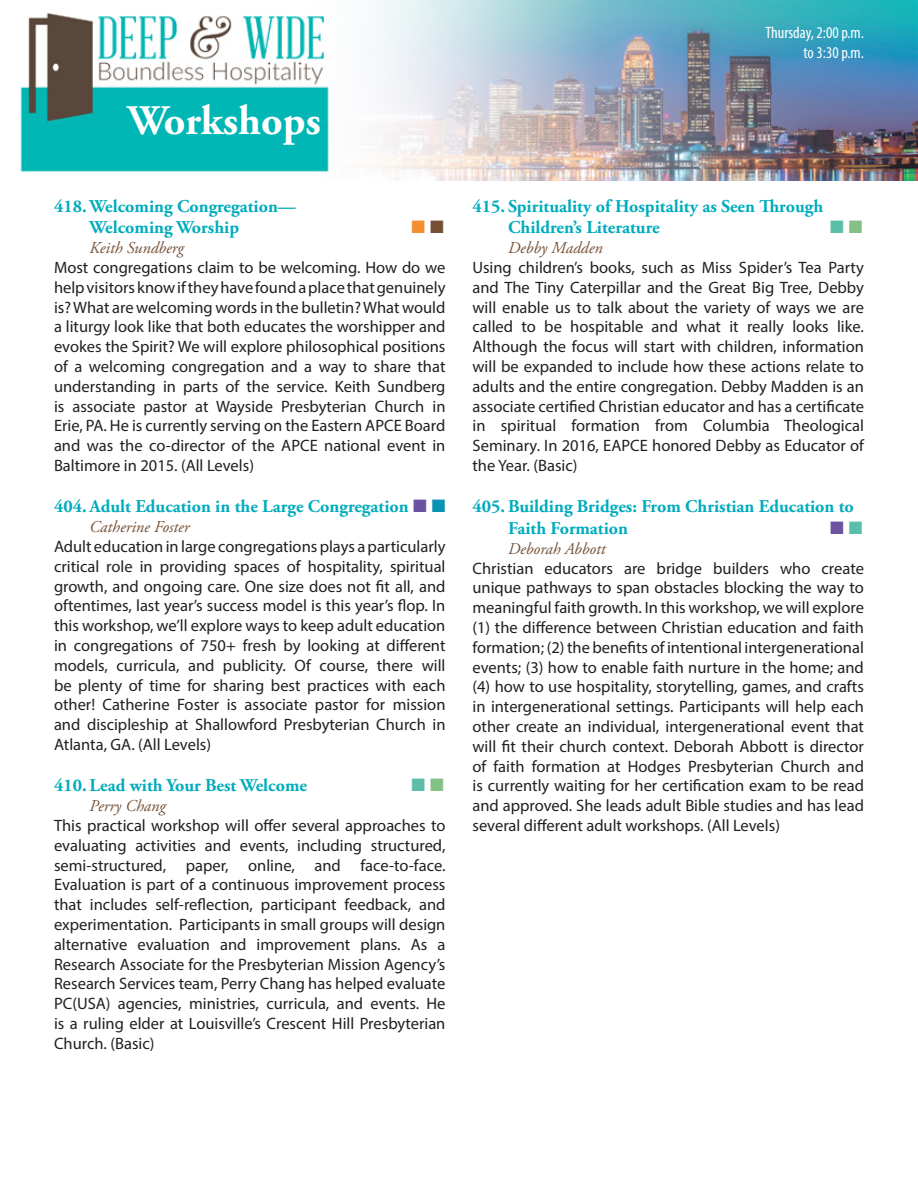
<style>
.page{position:relative;width:918px;height:1188px;background:#fff}
.page>*{position:absolute;margin:0;border:0;box-sizing:border-box;transform-origin:0 0}
.t1{font:700 42px "Adobe Garamond Pro";color:#fff}
.Workshop_Title{font:700 18px/21.6px "Adobe Garamond Pro";color:#00acbc}
.t2{font:16.5px/19.8px "Myriad Pro";color:#231f20;text-align:justify}
.WorkshopLeader{font:italic 16.5px "Adobe Garamond Pro";color:#755036}
.t3{font:condensed 16.5px/19.8px "Myriad Pro";color:#fff;text-align:right}
.s1{color:#6b53a2}
.s2{color:#0895b5}
</style>
<div class="page">
<img style="left:20px;top:0;width:898px;height:181px">
<h1 class="t1" style="left:128px;top:96px;width:194px">Workshops</h1>
<p class="Workshop_Title" style="left:90px;top:196px;width:208px;text-indent:-36px">418. Welcoming Congregation—<br>Welcoming Worship</p>
<p class="WorkshopLeader" style="left:90px;top:238px;width:96px">Keith Sundberg</p>
<p class="t2" style="left:54px;top:257px;width:393px">Most congregations claim to be welcoming. How do we help visitors know if they have found a place that genuinely is? What are welcoming words in the bulletin? What would a liturgy look like that both educates the worshipper and evokes the Spirit? We will explore philosophical positions of a welcoming congregation and a way to share that understanding in parts of the service. Keith Sundberg is associate pastor at Wayside Presbyterian Church in Erie, PA. He is currently serving on the Eastern APCE Board and was the co-director of the APCE national event in Baltimore in 2015. (All Levels)</p>
<p class="Workshop_Title" style="left:54px;top:496px;width:393px">404. Adult Education in the Large Congregation <span class="s1">■</span> <span class="s2">■</span></p>
<p class="WorkshopLeader" style="left:90px;top:517px;width:101px">Catherine Foster</p>
<p class="t2" style="left:54px;top:536px;width:393px">Adult education in large congregations plays a particularly critical role in providing spaces of hospitality, spiritual growth, and ongoing care. One size does not fit all, and oftentimes, last year’s success model is this year’s flop. In this workshop, we’ll explore ways to keep adult education in congregations of 750+ fresh by looking at different models, curricula, and publicity. Of course, there will be plenty of time for sharing best practices with each other! Catherine Foster is associate pastor for mission and discipleship at Shallowford Presbyterian Church in Atlanta, GA. (All Levels)</p>
<p class="Workshop_Title" style="left:54px;top:775px;width:255px">410. Lead with Your Best Welcome</p>
<p class="WorkshopLeader" style="left:90px;top:796px;width:78px">Perry Chang</p>
<p class="t2" style="left:54px;top:815px;width:393px">This practical workshop will offer several approaches to evaluating activities and events, including structured, semi-structured, paper, online, and face-to-face.<br>Evaluation is part of a continuous improvement process that includes self-reflection, participant feedback, and experimentation. Participants in small groups will design alternative evaluation and improvement plans. As a Research Associate for the Presbyterian Mission Agency’s Research Services team, Perry Chang has helped evaluate PC(USA) agencies, ministries, curricula, and events. He is a ruling elder at Louisville’s Crescent Hill Presbyterian Church. (Basic)</p>
<p class="t3" style="left:766px;top:23px;width:100px">Thursday, 2:00 p.m. to 3:30 p.m.</p>
<p class="Workshop_Title" style="left:508px;top:196px;width:317px;text-indent:-36px">415. Spirituality of Hospitality as Seen Through<br>Children’s Literature</p>
<p class="WorkshopLeader" style="left:508px;top:238px;width:96px">Debby Madden</p>
<p class="t2" style="left:472px;top:257px;width:393px">Using children’s books, such as Miss Spider’s Tea Party and The Tiny Caterpillar and the Great Big Tree, Debby will enable us to talk about the variety of ways we are called to be hospitable and what it really looks like.<br>Although the focus will start with children, information will be expanded to include how these actions relate to adults and the entire congregation. Debby Madden is an associate certified Christian educator and has a certificate in spiritual formation from Columbia Theological Seminary. In 2016, EAPCE honored Debby as Educator of the Year. (Basic)</p>
<p class="Workshop_Title" style="left:508px;top:496px;width:347px;text-indent:-36px">405. Building Bridges: From Christian Education to<br>Faith Formation</p>
<p class="WorkshopLeader" style="left:508px;top:539px;width:99px">Deborah Abbott</p>
<p class="t2" style="left:472px;top:558px;width:393px">Christian educators are bridge builders who create unique pathways to span obstacles blocking the way to meaningful faith growth. In this workshop, we will explore (1) the difference between Christian education and faith formation; (2) the benefits of intentional intergenerational events; (3) how to enable faith nurture in the home; and (4) how to use hospitality, storytelling, games, and crafts in intergenerational settings. Participants will help each other create an individual, intergenerational event that will fit their church context. Deborah Abbott is director of faith formation at Hodges Presbyterian Church and is currently waiting for her certification exam to be read and approved. She leads adult Bible studies and has lead several different adult workshops. (All Levels)</p>
</div>
